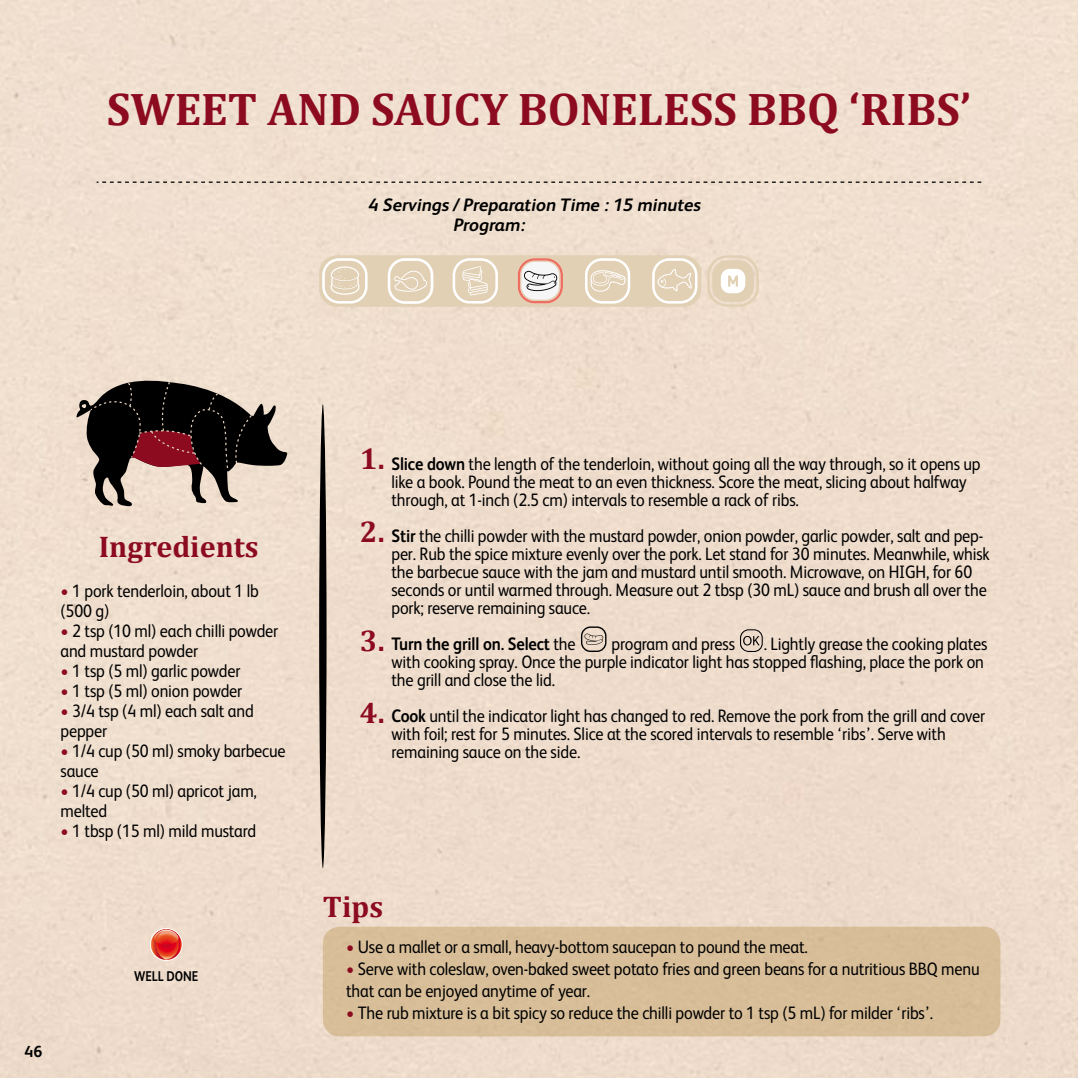
<style>
.page{position:relative;width:1078px;height:1078px;background:#fff}
.page>*{position:absolute;margin:0;border:0;box-sizing:border-box;transform-origin:0 0}
.t1{font:700 46px "Cambria";color:#8c0b1f}
.t2{font:700 30px "Cambria";color:#8c0b1f}
.t3{font:18px/18px "FS Albert";letter-spacing:-.01em;color:#000;scale:.9 1}
.t4{font:italic 700 18px "FS Albert";color:#000}
.t5{font:700 18px "FS Albert";letter-spacing:-.01em;color:#000;scale:.9 1}
.t6{font:700 16px "FS Albert";color:#000}
.t7{font:700 14.2px "FS Albert";color:#000;scale:.85 1}
.s1{color:#8c0b1f}
.s2{font-family:"Cambria";font-weight:700;font-size:30px;color:#8c0b1f}
.s3{font-weight:700}
.s4{font-weight:400}
</style>
<div class="page">
<div style="left:0;top:0;width:1077px;height:1077px;background:#efddcd"></div>
<svg style="left:97px;top:181px;width:884px;height:2px;background:#a2978c"></svg>
<svg style="left:707px;top:255px;width:51px;height:52px"></svg>
<div style="left:319px;top:404px;width:7px;height:464px;background:#000;border-radius:50%"></div>
<svg style="left:319px;top:255px;width:382px;height:52px;background:#e5d5bf"></svg>
<div style="left:323px;top:926px;width:677px;height:110px;background:#d7be98;border-radius:17px"></div>
<svg style="left:739px;top:629px;width:23px;height:22px"></svg>
<svg style="left:581px;top:626px;width:25px;height:25px"></svg>
<svg style="left:150px;top:927px;width:33px;height:33px"></svg>
<svg style="left:151px;top:928px;width:31px;height:31px"></svg>
<svg style="left:151px;top:929px;width:30px;height:30px"></svg>
<svg style="left:76px;top:378px;width:211px;height:128px;background:#75645e"></svg>
<h1 class="t1" style="left:107px;top:77px;width:865px">SWEET AND SAUCY BONELESS BBQ ‘RIBS’</h1>
<p class="t4" style="left:368px;top:194px;width:334px">4 Servings / Preparation Time : 15 minutes</p>
<p class="t4" style="left:453px;top:214px;width:73px">Program:</p>
<h2 class="t2" style="left:99px;top:525px;width:161px">Ingredients</h2>
<p class="t3" style="left:60px;top:580px;width:222px;line-height:20px"><span class="s1">•</span> 1 pork tenderloin, about 1 lb (500 g)</p>
<p class="t3" style="left:60px;top:620px;width:243px;line-height:20px"><span class="s1">•</span> 2 tsp (10 ml) each chilli powder and mustard powder</p>
<p class="t3" style="left:60px;top:661px;width:201px"><span class="s1">•</span> 1 tsp (5 ml) garlic powder</p>
<p class="t3" style="left:60px;top:681px;width:203px"><span class="s1">•</span> 1 tsp (5 ml) onion powder</p>
<p class="t3" style="left:60px;top:700px;width:216px;line-height:20px"><span class="s1">•</span> 3/4 tsp (4 ml) each salt and pepper</p>
<p class="t3" style="left:60px;top:740px;width:251px;line-height:20px"><span class="s1">•</span> 1/4 cup (50 ml) smoky barbecue sauce</p>
<p class="t3" style="left:60px;top:780px;width:220px;line-height:20px"><span class="s1">•</span> 1/4 cup (50 ml) apricot jam, melted</p>
<p class="t3" style="left:60px;top:821px;width:219px"><span class="s1">•</span> 1 tbsp (15 ml) mild mustard</p>
<p class="t6" style="left:25px;top:1042px;width:19px">46</p>
<p class="t7" style="left:134px;top:968px;width:77px">WELL DONE</p>
<p class="t3" style="left:391px;top:454px;width:656px;text-indent:-31px"><span class="s2">1.</span> <span class="s3">Slice down</span> the length of the tenderloin, without going all the way through, so it opens up like a book. Pound the meat to an even thickness. Score the meat, slicing about halfway through, at 1-inch (2.5 cm) intervals to resemble a rack of ribs.</p>
<p class="t3" style="left:391px;top:526px;width:666px"><span class="s3">Stir</span> the chilli powder with the mustard powder, onion powder, garlic powder, salt and pep&shy;per. Rub the spice mixture evenly over the pork. Let stand for 30 minutes. Meanwhile, whisk the barbecue sauce with the jam and mustard until smooth. Microwave, on HIGH, for 60 seconds or until warmed through. Measure out 2 tbsp (30 mL) sauce and brush all over the pork; reserve remaining sauce.</p>
<p class="t5" style="left:391px;top:633px;width:206px">Turn the grill on. Select <span class="s4">the</span></p>
<p class="t3" style="left:611px;top:634px;width:139px">program and press</p>
<h2 class="t2" style="left:360px;top:510px;width:26px">2.</h2>
<h2 class="t2" style="left:360px;top:619px;width:26px">3.</h2>
<p class="t3" style="left:391px;top:634px;width:663px;text-indent:372px">. Lightly grease the cooking plates with cooking spray. Once the purple indicator light has stopped flashing, place the pork on the grill and close the lid.</p>
<p class="t3" style="left:391px;top:706px;width:661px"><span class="s3">Cook</span> until the indicator light has changed to red. Remove the pork from the grill and cover with foil; rest for 5 minutes. Slice at the scored intervals to resemble ‘ribs’. Serve with remaining sauce on the side.</p>
<h2 class="t2" style="left:360px;top:691px;width:26px">4.</h2>
<h2 class="t2" style="left:323px;top:885px;width:62px">Tips</h2>
<p class="t3" style="left:346px;top:937px;width:514px"><span class="s1">•</span> Use a mallet or a small, heavy-bottom saucepan to pound the meat.</p>
<p class="t3" style="left:346px;top:957px;width:705px;line-height:22px"><span class="s1">•</span> Serve with coleslaw, oven-baked sweet potato fries and green beans for a nutritious BBQ menu that can be enjoyed anytime of year.</p>
<p class="t3" style="left:346px;top:1003px;width:653px"><span class="s1">•</span> The rub mixture is a bit spicy so reduce the chilli powder to 1 tsp (5 mL) for milder ‘ribs’.</p>
</div>
